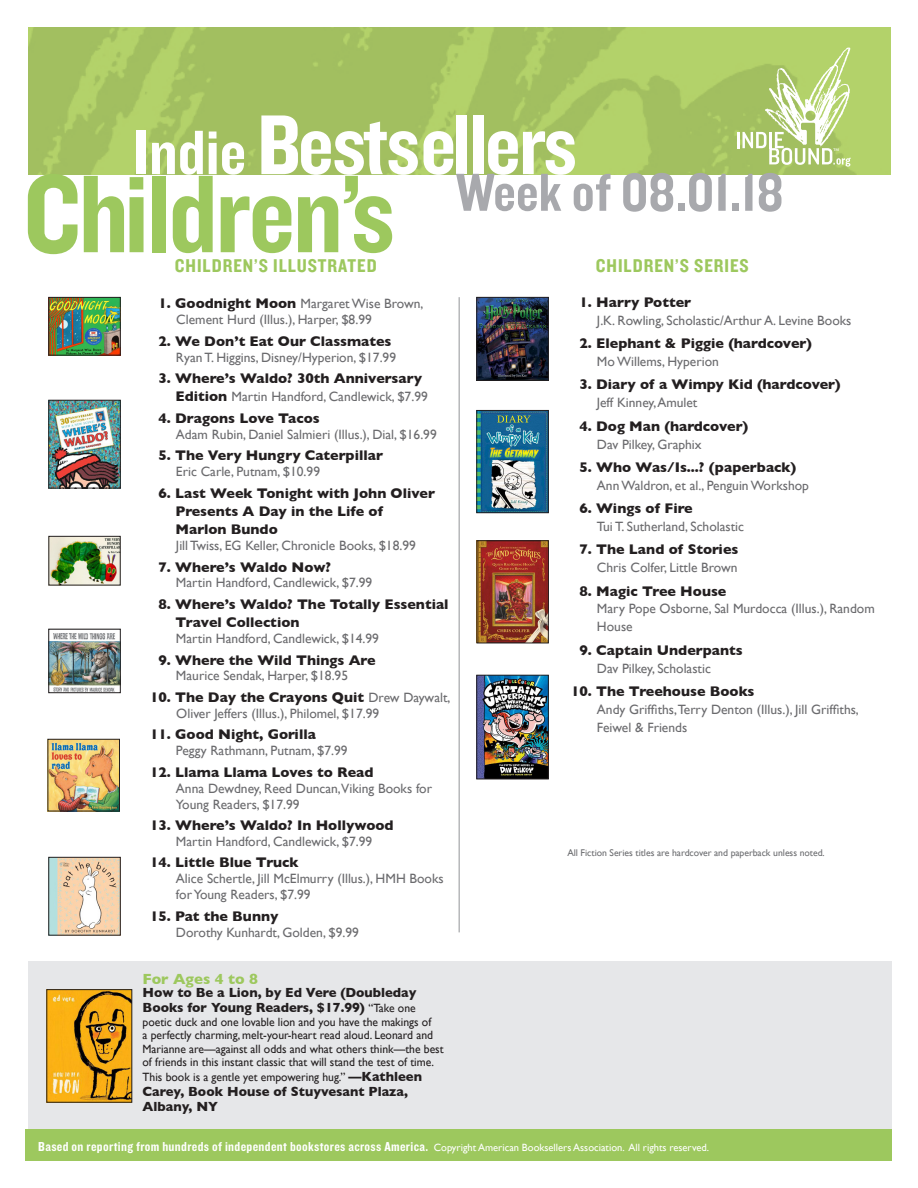
<style>
.page{position:relative;width:918px;height:1188px;background:#fff}
.page>*{position:absolute;margin:0;border:0;box-sizing:border-box;transform-origin:0 0}
.t1{font:114.6px "Knockout 50 Welterweight";letter-spacing:-.02em;color:#9dc85e}
.t2{font:88.05px "Knockout 50 Welterweight";letter-spacing:-.03em;color:#fff}
.t3{font:55.5px "Knockout 50 Welterweight";color:#a8a9ad}
.t4{font:19.2px "Knockout 50 Welterweight";letter-spacing:.05em;color:#9dc85e}
.t5{font:700 15px "Gill Sans";color:#9dc85e}
.BestsellerTitle{font:700 14.25px/18.1px "Gill Sans";color:#231f20}
.Body_Text_2{font:13.5px/15.9px "Gill Sans";color:#6b6b6e}
.BestsellerTitle-2{font:13.5px/15.9px "Gill Sans";color:#6b6b6e}
.t6{font:13.5px "Knockout 50 Welterweight";letter-spacing:.025em;color:#fff}
.t7{font:700 13.5px/15px "Gill Sans";color:#231f20}
.t8{font:12px/13.5px "Gill Sans";color:#231f20}
.t9{font:9.75px "Gill Sans";letter-spacing:-.005em;color:#6c6d70}
.s1{font-size:65.1px}
.s2{font-weight:700;font-size:14.25px;color:#231f20}
.s3{font-weight:400;font-size:13.5px;color:#6b6b6e}
.s4{font-weight:400;font-size:12px}
.s5{font-weight:700;font-size:13.5px}
.s6{font-family:"Gill Sans";font-size:10.5px}
</style>
<div class="page">
<hr style="left:459px;top:297px;width:1px;height:635px;background:#939598">
<div style="left:28px;top:961px;width:864px;height:169px;background:#e6e7e9"></div>
<img style="left:28px;top:27px;width:862px;height:147px">
<div style="left:26px;top:1130px;width:866px;height:31px;background:#9dc85e"></div>
<svg style="left:737px;top:47px;width:114px;height:120px"></svg>
<img style="left:51px;top:299px;width:68px;height:54px">
<div style="left:49px;top:297px;width:72px;height:58px;border:1px solid #231f20"></div>
<img style="left:51px;top:633px;width:68px;height:58px">
<div style="left:49px;top:629px;width:72px;height:64px;border:1px solid #231f20"></div>
<img style="left:50px;top:741px;width:68px;height:68px">
<div style="left:48px;top:739px;width:72px;height:72px;border:1px solid #231f20"></div>
<img style="left:51px;top:859px;width:68px;height:74px">
<div style="left:49px;top:857px;width:72px;height:78px;border:1px solid #231f20"></div>
<img style="left:479px;top:299px;width:68px;height:80px">
<div style="left:477px;top:297px;width:72px;height:84px;border:1px solid #231f20"></div>
<img style="left:51px;top:402px;width:68px;height:84px">
<div style="left:49px;top:400px;width:72px;height:88px;border:1px solid #231f20"></div>
<img style="left:51px;top:538px;width:67px;height:45px">
<div style="left:49px;top:536px;width:71px;height:49px;border:1px solid #231f20"></div>
<img style="left:479px;top:412px;width:68px;height:99px">
<div style="left:477px;top:410px;width:72px;height:103px;border:1px solid #231f20"></div>
<img style="left:49px;top:991px;width:81px;height:109px">
<img style="left:479px;top:543px;width:68px;height:98px">
<div style="left:477px;top:541px;width:72px;height:102px;border:1px solid #231f20"></div>
<img style="left:479px;top:677px;width:68px;height:100px">
<div style="left:477px;top:675px;width:72px;height:104px;border:1px solid #231f20"></div>
<p class="t2" style="left:133px;top:87px;width:445px"><span class="s1">Indie</span> Bestsellers</p>
<p class="t3" style="left:456px;top:156px;width:329px">Week of 08.01.18</p>
<p class="t1" style="left:23px;top:139px;width:374px">Children’s</p>
<p class="t4" style="left:175px;top:253px;width:203px">CHILDREN’S ILLUSTRATED</p>
<p class="t4" style="left:596px;top:253px;width:154px">CHILDREN’S SERIES</p>
<p class="BestsellerTitle-2" style="left:176px;top:296px;width:249px;text-indent:-18px"><span class="s2">1. Goodnight Moon</span> Margaret Wise Brown,<br>Clement Hurd (Illus.), Harper, $8.99</p>
<p class="BestsellerTitle" style="left:159px;top:332px;width:235px">2. We Don’t Eat Our Classmates</p>
<p class="Body_Text_2" style="left:176px;top:349px;width:222px">Ryan T. Higgins, Disney/Hyperion, $17.99</p>
<p class="BestsellerTitle" style="left:159px;top:369px;width:265px">3. Where’s Waldo? 30th Anniversary</p>
<p class="BestsellerTitle-2" style="left:175px;top:389px;width:254px"><span class="s2">Edition</span> Martin Handford, Candlewick, $7.99</p>
<p class="BestsellerTitle" style="left:159px;top:409px;width:163px">4. Dragons Love Tacos</p>
<p class="Body_Text_2" style="left:176px;top:426px;width:262px">Adam Rubin, Daniel Salmieri (Illus.), Dial, $16.99</p>
<p class="BestsellerTitle" style="left:159px;top:446px;width:226px">5. The Very Hungry Caterpillar</p>
<p class="Body_Text_2" style="left:176px;top:464px;width:146px">Eric Carle, Putnam, $10.99</p>
<p class="BestsellerTitle" style="left:175px;top:483px;width:261px;text-indent:-17px">6. Last Week Tonight with John Oliver<br>Presents A Day in the Life of<br>Marlon Bundo</p>
<p class="Body_Text_2" style="left:176px;top:537px;width:241px">Jill Twiss, EG Keller, Chronicle Books, $18.99</p>
<p class="BestsellerTitle" style="left:159px;top:557px;width:174px">7. Where’s Waldo Now?</p>
<p class="Body_Text_2" style="left:176px;top:575px;width:198px">Martin Handford, Candlewick, $7.99</p>
<p class="BestsellerTitle" style="left:175px;top:595px;width:275px;text-indent:-17px">8. Where’s Waldo? The Totally Essential<br>Travel Collection</p>
<p class="Body_Text_2" style="left:176px;top:630px;width:205px">Martin Handford, Candlewick, $14.99</p>
<p class="BestsellerTitle" style="left:159px;top:650px;width:218px">9. Where the Wild Things Are</p>
<p class="Body_Text_2" style="left:176px;top:668px;width:174px">Maurice Sendak, Harper, $18.95</p>
<p class="BestsellerTitle" style="left:150px;top:688px;width:302px">10. The Day the Crayons Quit <span class="s3">Drew Daywalt,</span></p>
<p class="BestsellerTitle-2" style="left:176px;top:705px;width:204px">Oliver Jeffers (Illus.), Philomel, $17.99</p>
<p class="BestsellerTitle" style="left:150px;top:725px;width:167px">11. Good Night, Gorilla</p>
<p class="Body_Text_2" style="left:176px;top:743px;width:173px">Peggy Rathmann, Putnam, $7.99</p>
<p class="BestsellerTitle" style="left:150px;top:763px;width:225px">12. Llama Llama Loves to Read</p>
<p class="Body_Text_2" style="left:176px;top:780px;width:258px">Anna Dewdney, Reed Duncan,Viking Books for<br>Young Readers, $17.99</p>
<p class="BestsellerTitle" style="left:150px;top:816px;width:245px">13. Where’s Waldo? In Hollywood</p>
<p class="Body_Text_2" style="left:176px;top:833px;width:198px">Martin Handford, Candlewick, $7.99</p>
<p class="BestsellerTitle" style="left:150px;top:853px;width:150px">14. Little Blue Truck</p>
<p class="Body_Text_2" style="left:176px;top:871px;width:269px">Alice Schertle, Jill McElmurry (Illus.), HMH Books for Young Readers, $7.99</p>
<p class="BestsellerTitle" style="left:150px;top:907px;width:130px">15. Pat the Bunny</p>
<p class="Body_Text_2" style="left:176px;top:924px;width:184px">Dorothy Kunhardt, Golden, $9.99</p>
<p class="t5" style="left:143px;top:967px;width:117px">For Ages 4 to 8</p>
<p class="t7" style="left:143px;top:985px;width:275px">How to Be a Lion, by Ed Vere (Doubleday<br>Books for Young Readers, $17.99) <span class="s4">“Take one</span></p>
<p class="t8" style="left:143px;top:1015px;width:303px">poetic duck and one lovable lion and you have the makings of<br>a perfectly charming, melt-your-heart read aloud. Leonard and Marianne are—against all odds and what others think—the best of friends in this instant classic that will stand the test of time.</p>
<p class="t8" style="left:143px;top:1070px;width:281px">This book is a gentle yet empowering hug.” <span class="s5">—Kathleen</span></p>
<p class="t7" style="left:143px;top:1084px;width:267px">Carey, Book House of Stuyvesant Plaza,<br>Albany, NY</p>
<p class="BestsellerTitle" style="left:580px;top:293px;width:113px">1. Harry Potter</p>
<p class="Body_Text_2" style="left:597px;top:312px;width:256px">J.K. Rowling, Scholastic/Arthur A. Levine Books</p>
<p class="BestsellerTitle" style="left:580px;top:334px;width:234px">2. Elephant &amp; Piggie (hardcover)</p>
<p class="Body_Text_2" style="left:597px;top:353px;width:123px">Mo Willems, Hyperion</p>
<p class="BestsellerTitle" style="left:580px;top:375px;width:263px">3. Diary of a Wimpy Kid (hardcover)</p>
<p class="Body_Text_2" style="left:597px;top:395px;width:102px">Jeff Kinney, Amulet</p>
<p class="BestsellerTitle" style="left:580px;top:416px;width:170px">4. Dog Man (hardcover)</p>
<p class="Body_Text_2" style="left:597px;top:436px;width:106px">Dav Pilkey, Graphix</p>
<p class="BestsellerTitle" style="left:580px;top:458px;width:218px">5. Who Was/Is...? (paperback)</p>
<p class="Body_Text_2" style="left:597px;top:477px;width:214px">Ann Waldron, et al., Penguin Workshop</p>
<p class="BestsellerTitle" style="left:580px;top:499px;width:115px">6. Wings of Fire</p>
<p class="Body_Text_2" style="left:597px;top:518px;width:149px">Tui T. Sutherland, Scholastic</p>
<p class="BestsellerTitle" style="left:580px;top:540px;width:160px">7. The Land of Stories</p>
<p class="Body_Text_2" style="left:597px;top:560px;width:142px">Chris Colfer, Little Brown</p>
<p class="BestsellerTitle" style="left:580px;top:581px;width:148px">8. Magic Tree House</p>
<p class="Body_Text_2" style="left:597px;top:600px;width:279px;line-height:17.9px">Mary Pope Osborne, Sal Murdocca (Illus.), Random<br>House</p>
<p class="BestsellerTitle" style="left:580px;top:641px;width:165px">9. Captain Underpants</p>
<p class="Body_Text_2" style="left:597px;top:660px;width:115px">Dav Pilkey, Scholastic</p>
<p class="BestsellerTitle" style="left:571px;top:682px;width:185px">10. The Treehouse Books</p>
<p class="Body_Text_2" style="left:597px;top:700px;width:263px;line-height:17.9px">Andy Griffiths,Terry Denton (Illus.), Jill Griffiths,<br>Feiwel &amp; Friends</p>
<p class="t9" style="left:567px;top:847px;width:259px">All Fiction Series titles are hardcover and paperback unless noted.</p>
<p class="t6" style="left:38px;top:1137px;width:672px">Based on reporting from hundreds of independent bookstores across America. <span class="s6">Copyright American Booksellers Association. All rights reserved.</span></p>
</div>
